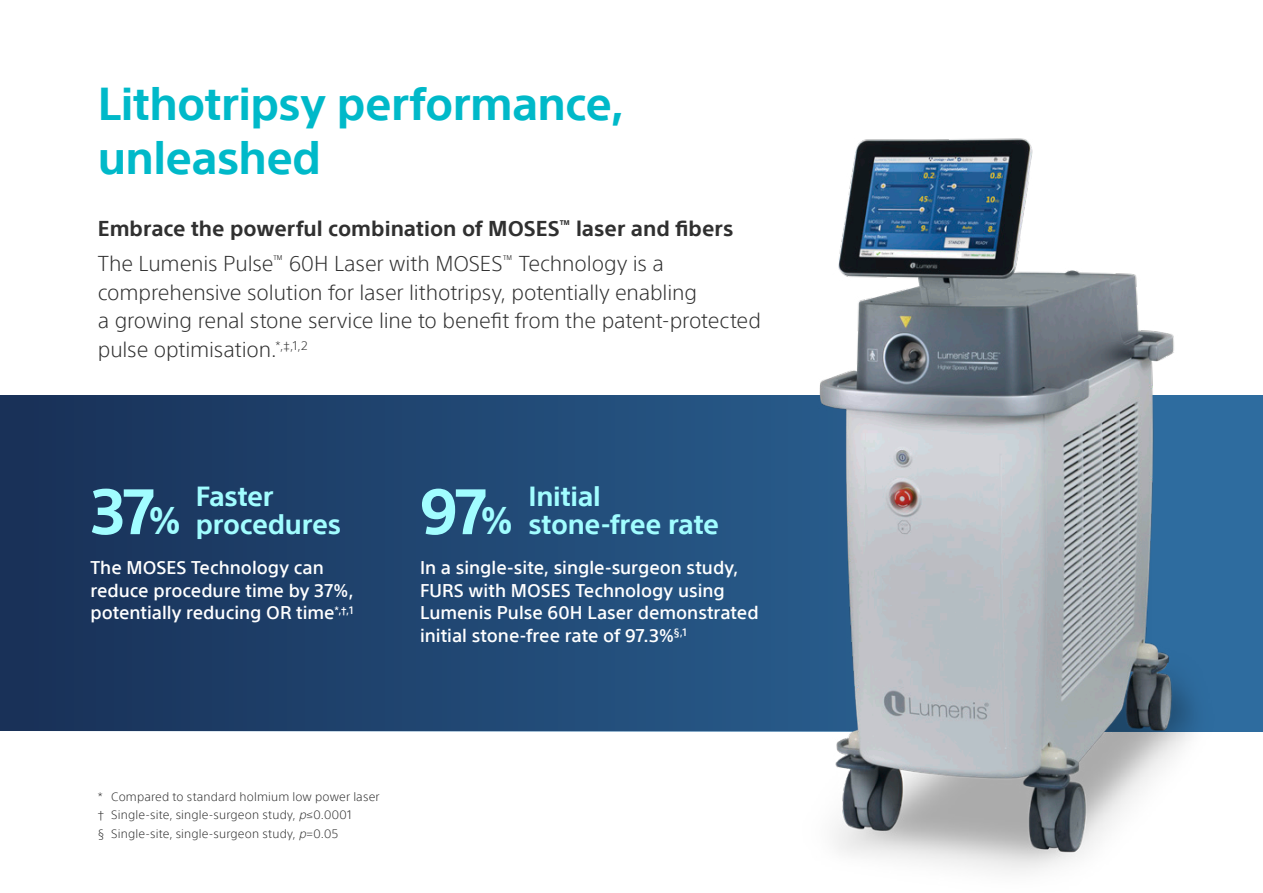
<style>
.page{position:relative;width:1263px;height:893px;background:#fff}
.page>*{position:absolute;margin:0;border:0;box-sizing:border-box;transform-origin:0 0}
.t1{font:700 62.7px "SST";color:#a1fdff}
.t2{font:700 45px/54px "SST";letter-spacing:-.015em;color:#00b9c9}
.t3{font:700 27px/28.5px "SST";letter-spacing:-.01em;color:#a1fdff}
.t4{font:300 21px/28.5px "SST";letter-spacing:-.005em;color:#303030}
.t5{font:700 21px/35.2px "SST";color:#303030}
.t6{font:500 18px/22.5px "SST";color:#fff}
.t7{font:300 12px/18.3px "SST";letter-spacing:.015em;color:#303030}
.s1{font-weight:300}
.s2{font-size:62.7px}
.s3{font-size:37.65px}
.s4{font-style:italic}
</style>
<div class="page">
<svg style="left:2px;top:395px;width:1261px;height:336px;background:#1f436e"></svg>
<img style="left:739px;top:138px;width:509px;height:734px">
<h2 class="t2" style="left:98px;top:76px;width:528px">Lithotripsy performance, unleashed</h2>
<p class="t5" style="left:98px;top:211px;width:637px">Embrace the powerful combination of MOSES<sup>™</sup> laser and fibers<br><span class="s1">The Lumenis Pulse</span><sup>™</sup> <span class="s1">60H Laser with MOSES</span><sup>™</sup> <span class="s1">Technology is a</span></p>
<p class="t4" style="left:98px;top:278px;width:665px">comprehensive solution for laser lithotripsy, potentially enabling<br>a growing renal stone service line to benefit from the patent-protected pulse optimisation.<sup>*,‡,1,2</sup></p>
<h3 class="t3" style="left:90px;top:482px;width:252px;text-indent:105px">Faster<br><span class="s2">37</span><span class="s3">%</span> procedures</h3>
<p class="t6" style="left:90px;top:557px;width:265px">The MOSES Technology can reduce procedure time by 37%, potentially reducing OR time<sup>*,†,1</sup></p>
<h1 class="t1" style="left:420px;top:475px;width:94px">97<span class="s3">%</span></h1>
<h3 class="t3" style="left:528px;top:482px;width:192px">Initial stone-free rate</h3>
<p class="t6" style="left:420px;top:557px;width:340px">In a single-site, single-surgeon study, FURS with MOSES Technology using Lumenis Pulse 60H Laser demonstrated initial stone-free rate of 97.3%<sup>§,1</sup></p>
<p class="t7" style="left:98px;top:788px;width:283px">* Compared to standard holmium low power laser † Single-site, single-surgeon study, <span class="s4">p</span>≤0.0001<br>§ Single-site, single-surgeon study, <span class="s4">p</span>=0.05</p>
</div>
